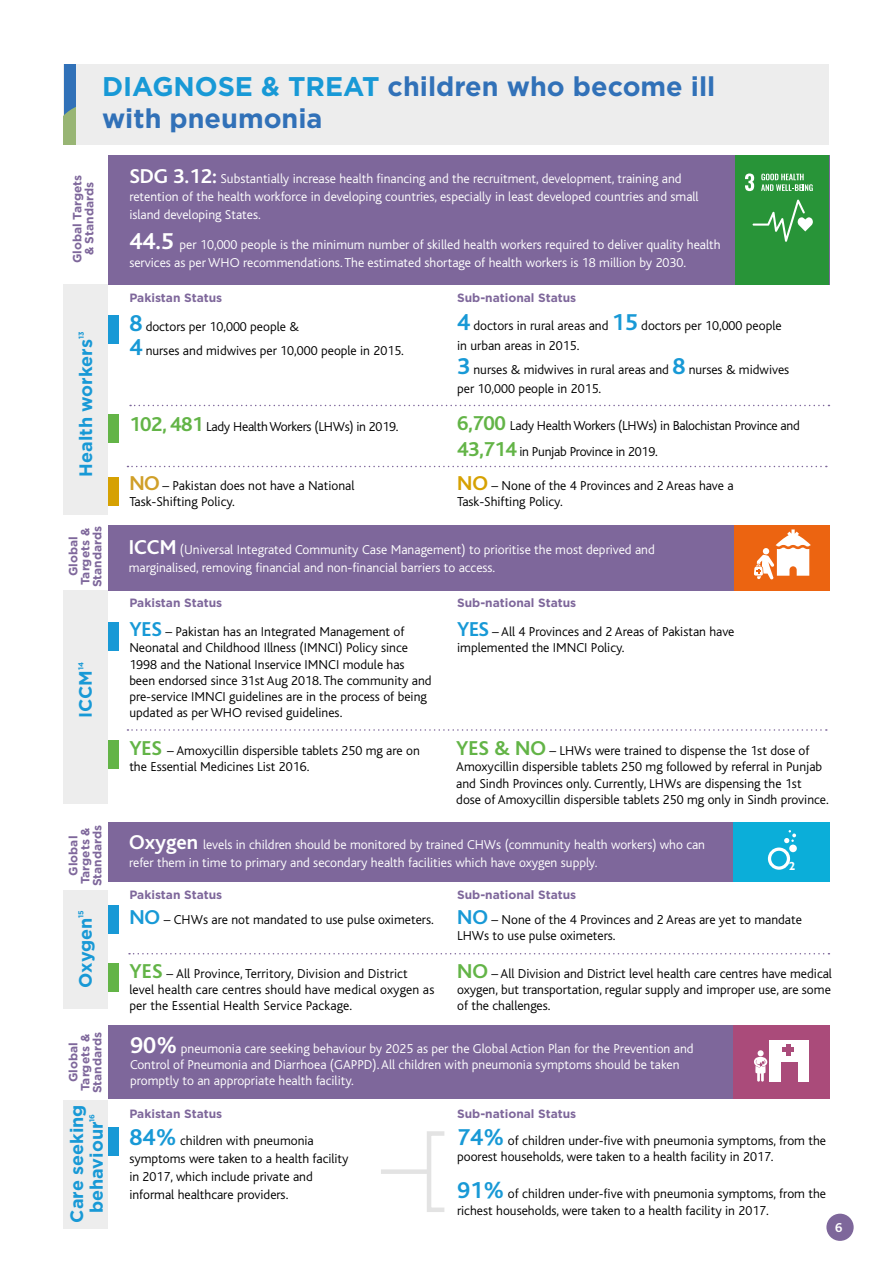
<style>
.page{position:relative;width:893px;height:1263px;background:#fff}
.page>*{position:absolute;margin:0;border:0;box-sizing:border-box;transform-origin:0 0}
.t1{font:700 27px/31.5px "Gotham";color:#3171b8}
.t2{font:700 18px/19.5px "Gotham";color:#1899d6;text-align:center}
.t3{font:300 13.5px/16.2px "Bliss";color:#000}
.t4{font:300 13.5px/18px "Bliss";color:#fff}
.t5{font:300 13.5px/25.2px "Bliss";letter-spacing:-.02em;color:#000}
.t6{font:700 13.5px "Bliss";color:#fff}
.t7{font:700 12px/12px "Gotham";color:#7e679b;text-align:center}
.t8{font:700 11.85px "Gill Sans Infant Std";color:#fff}
.t9{font:700 7.2px "Gotham";color:#1899d6}
.s1{color:#1899d6}
.s2{font-weight:700;font-size:21px}
.s3{font-weight:700;font-size:24px}
.s4{font-weight:700;font-size:24px;color:#1899d6}
.s5{font-weight:700;font-size:21px;color:#63b447}
.s6{font-weight:700;font-size:21px;color:#d09f28}
.s7{font-weight:700;font-size:21px;color:#d6a102}
.s8{font-weight:700;font-size:21px;color:#1899d6}
</style>
<div class="page">
<div style="left:826px;top:1214px;width:28px;height:27px;background:#7e679b;border-radius:50%"></div>
<div style="left:64px;top:890px;width:44px;height:118px;background:#ededed"></div>
<div style="left:108px;top:822px;width:656px;height:60px;background:#7e679b"></div>
<svg style="left:129px;top:953px;width:700px;height:1px"></svg>
<div style="left:733px;top:822px;width:96px;height:60px;background:#0baed9"></div>
<div style="left:768px;top:847px;width:22px;height:23px;border:3px solid #fff;border-radius:50%"></div>
<div style="left:789px;top:844px;width:8px;height:8px;background:#fff;border-radius:50%"></div>
<svg style="left:784px;top:830px;width:12px;height:13px"></svg>
<div style="left:108px;top:1025px;width:656px;height:74px;background:#7e679b"></div>
<div style="left:64px;top:1100px;width:44px;height:128px;background:#ededed"></div>
<div style="left:733px;top:1025px;width:96px;height:74px;background:#aa4b7a"></div>
<div style="left:769px;top:1040px;width:40px;height:41px;background:#fff"></div>
<div style="left:781px;top:1062px;width:17px;height:22px;background:#aa4b7a"></div>
<div style="left:783px;top:1047px;width:11px;height:5px;background:#aa4b7a"></div>
<div style="left:786px;top:1044px;width:5px;height:11px;background:#aa4b7a"></div>
<svg style="left:754px;top:1050px;width:13px;height:31px"></svg>
<div style="left:733px;top:525px;width:96px;height:65px;background:#ec6411"></div>
<div style="left:108px;top:155px;width:721px;height:129px;background:#7e679b"></div>
<div style="left:736px;top:155px;width:93px;height:129px;background:#289438"></div>
<svg style="left:745px;top:173px;width:9px;height:18px"></svg>
<svg style="left:761px;top:174px;width:52px;height:17px"></svg>
<svg style="left:753px;top:200px;width:60px;height:42px"></svg>
<div style="left:64px;top:64px;width:765px;height:81px;background:#ededed"></div>
<div style="left:64px;top:64px;width:11px;height:81px;background:#3171b8"></div>
<svg style="left:64px;top:107px;width:11px;height:38px"></svg>
<div style="left:64px;top:284px;width:44px;height:230px;background:#ededed"></div>
<svg style="left:130px;top:405px;width:699px;height:1px"></svg>
<svg style="left:127px;top:466px;width:700px;height:1px"></svg>
<svg style="left:127px;top:729px;width:700px;height:2px"></svg>
<div style="left:108px;top:315px;width:11px;height:29px;background:#1899d6"></div>
<div style="left:108px;top:622px;width:11px;height:28px;background:#1899d6"></div>
<div style="left:108px;top:905px;width:11px;height:29px;background:#1899d6"></div>
<div style="left:108px;top:1127px;width:11px;height:29px;background:#1899d6"></div>
<div style="left:108px;top:477px;width:11px;height:29px;background:#d6a102"></div>
<div style="left:108px;top:414px;width:11px;height:28px;background:#63b447"></div>
<div style="left:108px;top:740px;width:11px;height:29px;background:#63b447"></div>
<div style="left:108px;top:962px;width:11px;height:29px;background:#63b447"></div>
<div style="left:64px;top:590px;width:44px;height:214px;background:#ededed"></div>
<div style="left:108px;top:525px;width:626px;height:65px;background:#7e679b"></div>
<svg style="left:754px;top:529px;width:57px;height:50px"></svg>
<div style="left:427px;top:1131px;width:20px;height:81px;border:4px solid #e3e3e3"></div>
<div style="left:381px;top:1169px;width:46px;height:5px;background:#e3e3e3"></div>
<p class="t7" style="left:71px;top:263px;width:90px;rotate:-90deg">Global Targets &amp; Standards</p>
<p class="t9" style="left:76px;top:339px;width:9px;rotate:-90deg">13</p>
<h2 class="t2" style="left:76px;top:477px;width:139px;rotate:-90deg">Health workers</h2>
<h1 class="t1" style="left:102px;top:71px;width:615px"><span class="s1">DIAGNOSE &amp; TREAT</span> children who become ill with pneumonia</h1>
<p class="t4" style="left:129px;top:169px;width:571px"><span class="s2">SDG 3.12:</span> Substantially increase health financing and the recruitment, development, training and retention of the health workforce in developing countries, especially in least developed countries and small island developing States.</p>
<p class="t4" style="left:129px;top:236px;width:593px"><span class="s3">44.5</span> per 10,000 people is the minimum number of skilled health workers required to deliver quality health services as per WHO recommendations. The estimated shortage of health workers is 18 million by 2030.</p>
<p class="t7" style="left:129px;top:291px;width:94px">Pakistan Status</p>
<p class="t3" style="left:129px;top:314px;width:276px;line-height:24px"><span class="s4">8</span> doctors per 10,000 people &amp;<br><span class="s4">4</span> nurses and midwives per 10,000 people in 2015.</p>
<p class="t5" style="left:129px;top:414px;width:271px"><span class="s5">102, 481</span> Lady Health Workers (LHWs) in 2019.</p>
<p class="t7" style="left:457px;top:291px;width:121px">Sub-national Status</p>
<p class="t3" style="left:457px;top:317px;width:326px;line-height:19.5px"><span class="s4">4</span> doctors in rural areas and <span class="s4">15</span> doctors per 10,000 people in urban areas in 2015.</p>
<p class="t3" style="left:457px;top:360px;width:334px;line-height:19.5px"><span class="s4">3</span> nurses &amp; midwives in rural areas and <span class="s4">8</span> nurses &amp; midwives per 10,000 people in 2015.</p>
<p class="t5" style="left:457px;top:414px;width:344px"><span class="s5">6,700</span> Lady Health Workers (LHWs) in Balochistan Province and<br><span class="s5">43,714</span> in Punjab Province in 2019.</p>
<p class="t3" style="left:129px;top:478px;width:227px"><span class="s6">NO</span> – Pakistan does not have a National<br>Task-Shifting Policy.</p>
<p class="t3" style="left:457px;top:477px;width:278px"><span class="s7">NO</span> – None of the 4 Provinces and 2 Areas have a<br>Task-Shifting Policy.</p>
<p class="t7" style="left:67px;top:587px;width:63px;rotate:-90deg">Global<br>Targets &amp;<br>Standards</p>
<p class="t9" style="left:76px;top:670px;width:9px;rotate:-90deg">14</p>
<h2 class="t2" style="left:76px;top:718px;width:49px;rotate:-90deg">ICCM</h2>
<p class="t7" style="left:67px;top:886px;width:63px;rotate:-90deg">Global<br>Targets &amp;<br>Standards</p>
<p class="t9" style="left:76px;top:917px;width:9px;rotate:-90deg">15</p>
<h2 class="t2" style="left:76px;top:988px;width:72px;rotate:-90deg">Oxygen</h2>
<p class="t7" style="left:67px;top:1093px;width:63px;rotate:-90deg">Global<br>Targets &amp;<br>Standards</p>
<h2 class="t2" style="left:67px;top:1222px;width:120px;rotate:-90deg">Care seeking behaviour</h2>
<p class="t9" style="left:87px;top:1121px;width:9px;rotate:-90deg">16</p>
<p class="t4" style="left:129px;top:540px;width:528px"><span class="s2">ICCM</span> (Universal Integrated Community Case Management) to prioritise the most deprived and marginalised, removing financial and non-financial barriers to access.</p>
<p class="t7" style="left:129px;top:596px;width:94px">Pakistan Status</p>
<p class="t3" style="left:129px;top:624px;width:304px"><span class="s8">YES</span> – Pakistan has an Integrated Management of Neonatal and Childhood Illness (IMNCI) Policy since 1998 and the National Inservice IMNCI module has been endorsed since 31st Aug 2018. The community and pre-service IMNCI guidelines are in the process of being updated as per WHO revised guidelines.</p>
<p class="t3" style="left:129px;top:743px;width:292px"><span class="s5">YES</span> – Amoxycillin dispersible tablets 250 mg are on the Essential Medicines List 2016.</p>
<p class="t7" style="left:457px;top:596px;width:121px">Sub-national Status</p>
<p class="t3" style="left:457px;top:624px;width:279px"><span class="s8">YES</span> – All 4 Provinces and 2 Areas of Pakistan have implemented the IMNCI Policy.</p>
<p class="t3" style="left:456px;top:743px;width:374px"><span class="s5">YES &amp; NO</span> – LHWs were trained to dispense the 1st dose of Amoxycillin dispersible tablets 250 mg followed by referral in Punjab and Sindh Provinces only. Currently, LHWs are dispensing the 1st dose of Amoxycillin dispersible tablets 250 mg only in Sindh province.</p>
<p class="t4" style="left:129px;top:835px;width:577px"><span class="s2">Oxygen</span> levels in children should be monitored by trained CHWs (community health workers) who can refer them in time to primary and secondary health facilities which have oxygen supply.</p>
<p class="t7" style="left:129px;top:889px;width:94px">Pakistan Status</p>
<p class="t7" style="left:457px;top:889px;width:121px">Sub-national Status</p>
<p class="t8" style="left:789px;top:859px;width:8px">2</p>
<p class="t3" style="left:457px;top:912px;width:346px;text-indent:-328px"><span class="s8">NO</span> – CHWs are not mandated to use pulse oximeters. <span class="s8">NO</span> – None of the 4 Provinces and 2 Areas are yet to mandate<br>LHWs to use pulse oximeters.</p>
<p class="t3" style="left:129px;top:965px;width:307px"><span class="s5">YES</span> – All Province, Territory, Division and District level health care centres should have medical oxygen as per the Essential Health Service Package.</p>
<p class="t3" style="left:457px;top:965px;width:376px;text-align:justify"><span class="s5">NO</span> – All Division and District level health care centres have medical oxygen, but transportation, regular supply and improper use, are some of the challenges.</p>
<p class="t4" style="left:130px;top:1041px;width:565px;line-height:16.2px"><span class="s3">90%</span> pneumonia care seeking behaviour by 2025 as per the Global Action Plan for the Prevention and<br>Control of Pneumonia and Diarrhoea (GAPPD). All children with pneumonia symptoms should be taken promptly to an appropriate health facility.</p>
<p class="t7" style="left:129px;top:1108px;width:94px">Pakistan Status</p>
<p class="t7" style="left:457px;top:1108px;width:121px">Sub-national Status</p>
<p class="t3" style="left:129px;top:1132px;width:221px;line-height:18px"><span class="s4">84%</span> children with pneumonia symptoms were taken to a health facility in 2017, which include private and informal healthcare providers.</p>
<p class="t3" style="left:457px;top:1132px;width:370px"><span class="s4">74%</span> of children under-five with pneumonia symptoms, from the poorest households, were taken to a health facility in 2017.</p>
<p class="t3" style="left:457px;top:1186px;width:370px"><span class="s4">91%</span> of children under-five with pneumonia symptoms, from the richest households, were taken to a health facility in 2017.</p>
<p class="t6" style="left:835px;top:1220px;width:9px">6</p>
</div>
